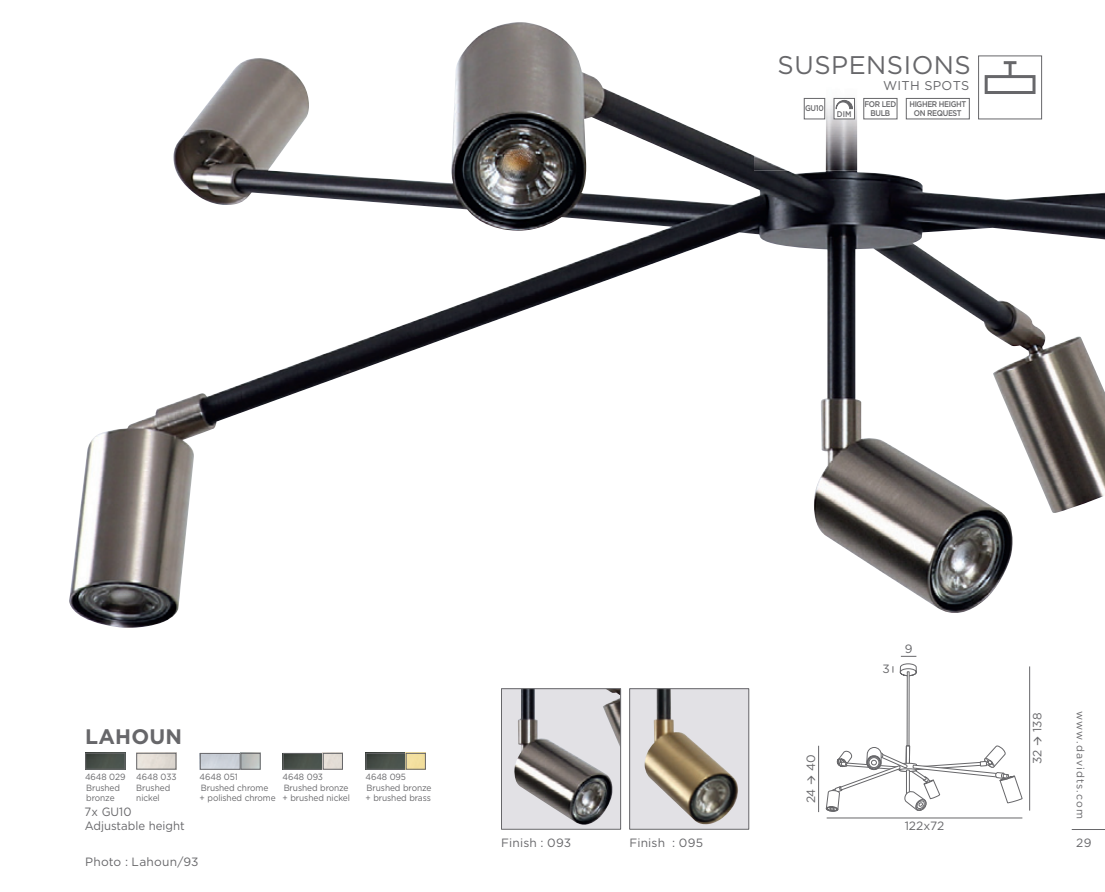
<style>
.page{position:relative;width:1105px;height:892px;background:#fff}
.page>*{position:absolute;margin:0;border:0;box-sizing:border-box;transform-origin:0 0}
.t1{font:25.5px "Gotham";color:#67676a}
.t2{font:700 21px "Gotham";letter-spacing:.01em;color:#67676a}
.t3{font:12.75px "Gotham";color:#67676a}
.t4{font:12px "Gotham";color:#67676a}
.t5{font:12px/13.5px "Gotham";color:#67676a;scale:.95 1}
.t6{font:12px "Gotham";letter-spacing:.02em;color:#67676a}
.t7{font:10.5px "Gotham";letter-spacing:.1em;color:#67676a}
.t8{font:9px/10.5px "Gotham";letter-spacing:-.01em;color:#67676a;scale:.93 1}
.t9{font:500 8.25px/8.2px "Gotham";letter-spacing:-.05em;color:#67676a;text-align:center;scale:.9 1}
</style>
<div class="page">
<img style="left:69px;top:26px;width:1036px;height:602px">
<svg style="left:857px;top:26px;width:211px;height:144px"></svg>
<img style="left:754px;top:26px;width:103px;height:144px">
<img style="left:87px;top:755px;width:36px;height:12px">
<div style="left:85px;top:753px;width:40px;height:16px;border:1px solid #67676a"></div>
<div style="left:136px;top:753px;width:40px;height:16px;border:1px solid #67676a"></div>
<div style="left:978px;top:56px;width:64px;height:63px;border:1px solid #67676a"></div>
<svg style="left:1004px;top:61px;width:12px;height:3px"></svg>
<hr style="left:1009px;top:62px;width:3px;height:25px;background:#67676a">
<div style="left:986px;top:77px;width:48px;height:15px;background:#fff"></div>
<div style="left:985px;top:75px;width:51px;height:19px;border:3px solid #67676a"></div>
<div style="left:864px;top:98px;width:33px;height:21px;background:#fff"></div>
<div style="left:863px;top:98px;width:34px;height:21px;border:1px solid #67676a"></div>
<div style="left:804px;top:98px;width:21px;height:21px;background:#fff"></div>
<div style="left:804px;top:98px;width:21px;height:21px;border:1px solid #67676a"></div>
<div style="left:906px;top:98px;width:63px;height:21px;background:#fff"></div>
<div style="left:906px;top:98px;width:64px;height:21px;border:1px solid #67676a"></div>
<div style="left:834px;top:98px;width:21px;height:21px;background:#fff"></div>
<div style="left:834px;top:98px;width:21px;height:21px;border:1px solid #67676a"></div>
<svg style="left:836px;top:100px;width:17px;height:9px"></svg>
<hr style="left:1029px;top:666px;width:1px;height:144px;background:#67676a">
<svg style="left:826px;top:656px;width:197px;height:163px"></svg>
<hr style="left:818px;top:746px;width:1px;height:66px;background:#67676a">
<div style="left:630px;top:689px;width:119px;height:140px;background:#e2e1e5"></div>
<img style="left:644px;top:690px;width:94px;height:135px">
<div style="left:629px;top:688px;width:120px;height:141px;border:1px solid #67676a"></div>
<div style="left:502px;top:689px;width:119px;height:140px;background:#e2e1e5"></div>
<img style="left:514px;top:690px;width:105px;height:135px">
<div style="left:501px;top:688px;width:120px;height:141px;border:1px solid #67676a"></div>
<div style="left:200px;top:753px;width:41px;height:17px;border:1px solid #67676a"></div>
<div style="left:241px;top:753px;width:20px;height:16px;border:1px solid #67676a"></div>
<img style="left:285px;top:755px;width:58px;height:15px">
<div style="left:283px;top:753px;width:40px;height:17px;border:1px solid #67676a"></div>
<div style="left:323px;top:753px;width:20px;height:16px;border:1px solid #67676a"></div>
<img style="left:368px;top:755px;width:56px;height:12px">
<div style="left:366px;top:753px;width:40px;height:16px;border:1px solid #67676a"></div>
<div style="left:406px;top:753px;width:20px;height:16px;border:1px solid #67676a"></div>
<hr style="left:1072px;top:829px;width:33px;height:1px;background:#67676a">
<h1 class="t1" style="left:778px;top:51px;width:195px">SUSPENSIONS</h1>
<h3 class="t3" style="left:883px;top:79px;width:88px">WITH SPOTS</h3>
<p class="t9" style="left:864px;top:100px;width:37px">FOR LED<br>BULB</p>
<p class="t9" style="left:909px;top:100px;width:65px">HIGHER HEIGHT</p>
<p class="t9" style="left:805px;top:104px;width:22px">GU10</p>
<p class="t9" style="left:837px;top:109px;width:18px">DIM</p>
<p class="t9" style="left:914px;top:108px;width:55px">ON REQUEST</p>
<h2 class="t2" style="left:85px;top:724px;width:98px">LAHOUN</h2>
<p class="t8" style="left:85px;top:771px;width:100px">4648 029 4648 033<br>Brushed</p>
<p class="t8" style="left:136px;top:782px;width:38px">Brushed</p>
<p class="t8" style="left:86px;top:792px;width:32px">bronze</p>
<p class="t8" style="left:136px;top:792px;width:27px">nickel</p>
<h3 class="t5" style="left:85px;top:805px;width:107px">7x GU10<br>Adjustable height</h3>
<p class="t8" style="left:200px;top:771px;width:83px">4648 051<br>Brushed chrome<br>+ polished chrome</p>
<p class="t8" style="left:283px;top:771px;width:74px">4648 093<br>Brushed bronze + brushed nickel</p>
<p class="t8" style="left:365px;top:771px;width:73px">4648 095<br>Brushed bronze + brushed brass</p>
<h3 class="t6" style="left:85px;top:855px;width:115px">Photo : Lahoun/93</h3>
<h3 class="t4" style="left:501px;top:836px;width:72px">Finish : 093</h3>
<h3 class="t4" style="left:629px;top:836px;width:75px">Finish : 095</h3>
<h3 class="t4" style="left:804px;top:803px;width:51px;rotate:-90deg">24 → 40</h3>
<h3 class="t4" style="left:882px;top:662px;width:9px">3</h3>
<h3 class="t4" style="left:905px;top:642px;width:9px">9</h3>
<h3 class="t4" style="left:905px;top:819px;width:41px">122x72</h3>
<h3 class="t4" style="left:1030px;top:764px;width:53px;rotate:-90deg">32 → 138</h3>
<p class="t7" style="left:1086px;top:711px;width:110px;rotate:90deg">www.davidts.com</p>
<h3 class="t4" style="left:1076px;top:836px;width:17px">29</h3>
</div>
